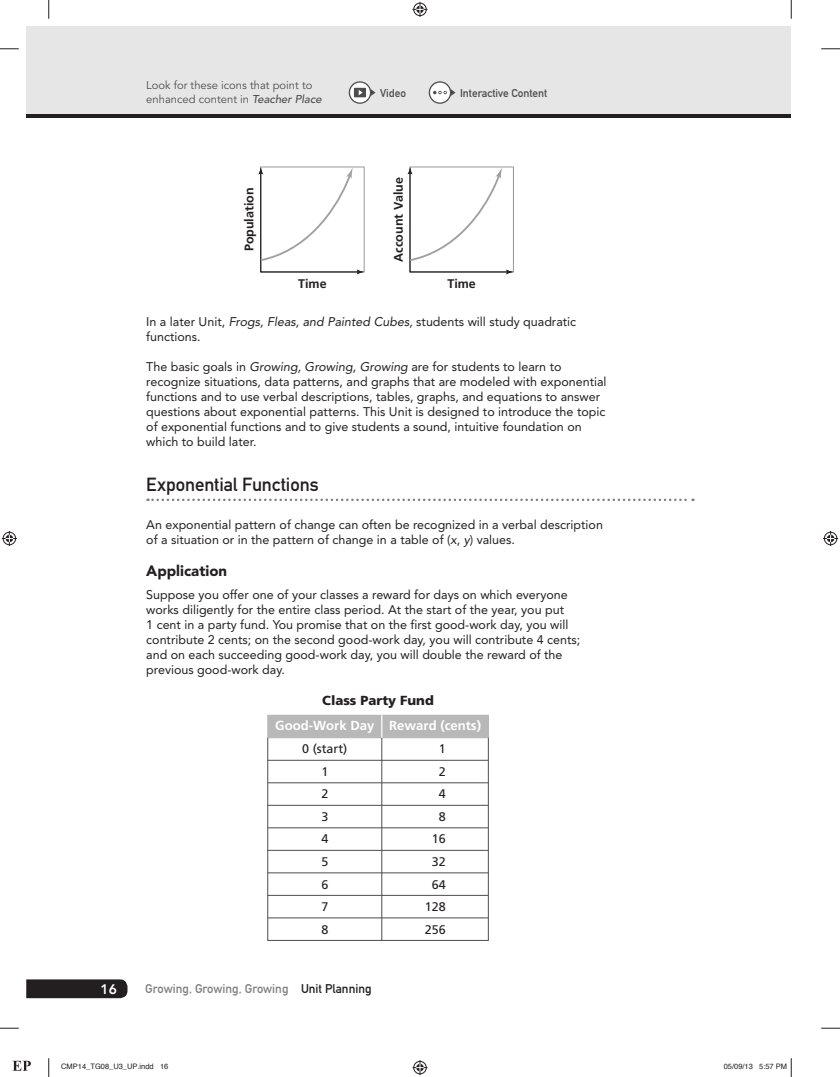
<style>
.page{position:relative;width:840px;height:1077px;background:#fff}
.page>*{position:absolute;margin:0;border:0;box-sizing:border-box;transform-origin:0 0}
.t1{font:18.75px "DIN Mittelschrift Std";letter-spacing:-.005em;color:#231f20}
.t2{font:900 15px "Avenir LT Std";color:#231f20}
.t3{font:800 13.75px "Avenir LT Std";color:#fff}
.t4{font:700 13.12px "Frutiger LT Std";color:#fff}
.t5{font:900 13.12px "Frutiger LT Std";color:#231f20}
.t6{font:12.5px/15px "Avenir LT Std";color:#231f20}
.t7{font:12.5px "DIN Mittelschrift Std";color:#808080}
.t8{font:12.5px/22.5px "Frutiger LT Std";color:#231f20;text-align:center}
.t9{font:700 12.5px "Frutiger LT Std";color:#231f20}
.t10{font:11.25px/13.8px "Avenir LT Std";color:#4d4d4d}
.t11{font:11.25px "DIN Mittelschrift Std";color:#4d4d4d}
.t12{font:7.5px "Helvetica";color:#231f20}
.s1{font-weight:500;font-style:italic}
.s2{font-style:italic}
.s3{color:#231f20}
</style>
<div class="page">
<div style="left:26px;top:88px;width:765px;height:30px;background:#231f20"></div>
<div style="left:26px;top:26px;width:765px;height:88px;background:#e6e6e6"></div>
<svg style="left:407px;top:167px;width:107px;height:107px"></svg>
<svg style="left:258px;top:167px;width:106px;height:107px"></svg>
<svg style="left:148px;top:498px;width:545px;height:3px"></svg>
<div style="left:268px;top:715px;width:220px;height:22px;background:#b8b8b8"></div>
<div style="left:267px;top:714px;width:222px;height:24px;border:1px solid #b8b8b8"></div>
<div style="left:267px;top:737px;width:222px;height:203px;border:1px solid #4d4d4d"></div>
<hr style="left:268px;top:849px;width:220px;height:1px;background:#4d4d4d">
<hr style="left:268px;top:804px;width:220px;height:1px;background:#4d4d4d">
<hr style="left:268px;top:782px;width:220px;height:1px;background:#4d4d4d">
<hr style="left:268px;top:759px;width:220px;height:1px;background:#4d4d4d">
<hr style="left:268px;top:827px;width:220px;height:1px;background:#4d4d4d">
<hr style="left:268px;top:872px;width:220px;height:1px;background:#4d4d4d">
<hr style="left:268px;top:894px;width:220px;height:1px;background:#4d4d4d">
<hr style="left:268px;top:917px;width:220px;height:1px;background:#4d4d4d">
<hr style="left:381px;top:737px;width:1px;height:203px;background:#4d4d4d">
<svg style="left:381px;top:715px;width:1px;height:22px"></svg>
<svg style="left:26px;top:979px;width:102px;height:18px;background:#2b2828"></svg>
<svg style="left:349px;top:81px;width:27px;height:23px"></svg>
<svg style="left:429px;top:81px;width:27px;height:23px"></svg>
<svg style="left:0;top:48px;width:19px;height:2px"></svg>
<svg style="left:821px;top:48px;width:19px;height:2px"></svg>
<svg style="left:0;top:1027px;width:19px;height:1px"></svg>
<svg style="left:821px;top:1027px;width:19px;height:1px"></svg>
<svg style="left:48px;top:0;width:2px;height:19px"></svg>
<svg style="left:48px;top:1058px;width:2px;height:18px"></svg>
<svg style="left:790px;top:0;width:2px;height:19px"></svg>
<svg style="left:412px;top:2px;width:16px;height:15px"></svg>
<svg style="left:412px;top:1060px;width:16px;height:14px"></svg>
<svg style="left:2px;top:531px;width:15px;height:15px"></svg>
<svg style="left:823px;top:531px;width:15px;height:15px"></svg>
<svg style="left:790px;top:1058px;width:2px;height:18px"></svg>
<svg style="left:12px;top:1060px;width:19px;height:10px"></svg>
<p class="t10" style="left:146px;top:78px;width:177px">Look for these icons that point to enhanced content in <span class="s1">Teacher Place</span></p>
<p class="t9" style="left:242px;top:251px;width:65px;rotate:-90deg">Population</p>
<p class="t9" style="left:298px;top:276px;width:30px">Time</p>
<p class="t11" style="left:380px;top:86px;width:28px">Video</p>
<p class="t11" style="left:460px;top:86px;width:89px">Interactive Content</p>
<p class="t9" style="left:391px;top:262px;width:86px;rotate:-90deg">Account Value</p>
<p class="t9" style="left:447px;top:276px;width:30px">Time</p>
<p class="t6" style="left:146px;top:314px;width:432px">In a later Unit, <span class="s2">Frogs, Fleas, and Painted Cubes,</span> students will study quadratic functions.</p>
<p class="t6" style="left:146px;top:359px;width:462px">The basic goals in <span class="s2">Growing, Growing, Growing</span> are for students to learn to recognize situations, data patterns, and graphs that are modeled with exponential functions and to use verbal descriptions, tables, graphs, and equations to answer questions about exponential patterns. This Unit is designed to introduce the topic of exponential functions and to give students a sound, intuitive foundation on which to build later.</p>
<p class="t1" style="left:146px;top:473px;width:174px">Exponential Functions</p>
<p class="t6" style="left:146px;top:517px;width:458px">An exponential pattern of change can often be recognized in a verbal description of a situation or in the pattern of change in a table of (<span class="s2">x</span>, <span class="s2">y</span>) values.</p>
<p class="t2" style="left:146px;top:561px;width:82px">Application</p>
<p class="t6" style="left:146px;top:587px;width:436px">Suppose you offer one of your classes a reward for days on which everyone works diligently for the entire class period. At the start of the year, you put<br>1 cent in a party fund. You promise that on the first good-work day, you will contribute 2 cents; on the second good-work day, you will contribute 4 cents; and on each succeeding good-work day, you will double the reward of the previous good-work day.</p>
<p class="t5" style="left:322px;top:692px;width:113px">Class Party Fund</p>
<p class="t4" style="left:389px;top:718px;width:93px">Reward (cents)</p>
<p class="t4" style="left:275px;top:718px;width:101px">Good-Work Day</p>
<p class="t8" style="left:302px;top:737px;width:47px">0 (start)<br>1<br>2<br>3<br>4<br>5<br>6<br>7<br>8</p>
<p class="t8" style="left:425px;top:737px;width:22px;text-align:right">1<br>2<br>4<br>8<br>16<br>32<br>64<br>128<br>256</p>
<p class="t3" style="left:101px;top:980px;width:18px">16</p>
<p class="t7" style="left:145px;top:981px;width:228px">Growing, Growing, Growing <span class="s3">Unit Planning</span></p>
<p class="t12" style="left:61px;top:1060px;width:109px">CMP14_TG08_U3_UP.indd 16</p>
<p class="t12" style="left:724px;top:1060px;width:65px">05/09/13 5:57 PM</p>
</div>
